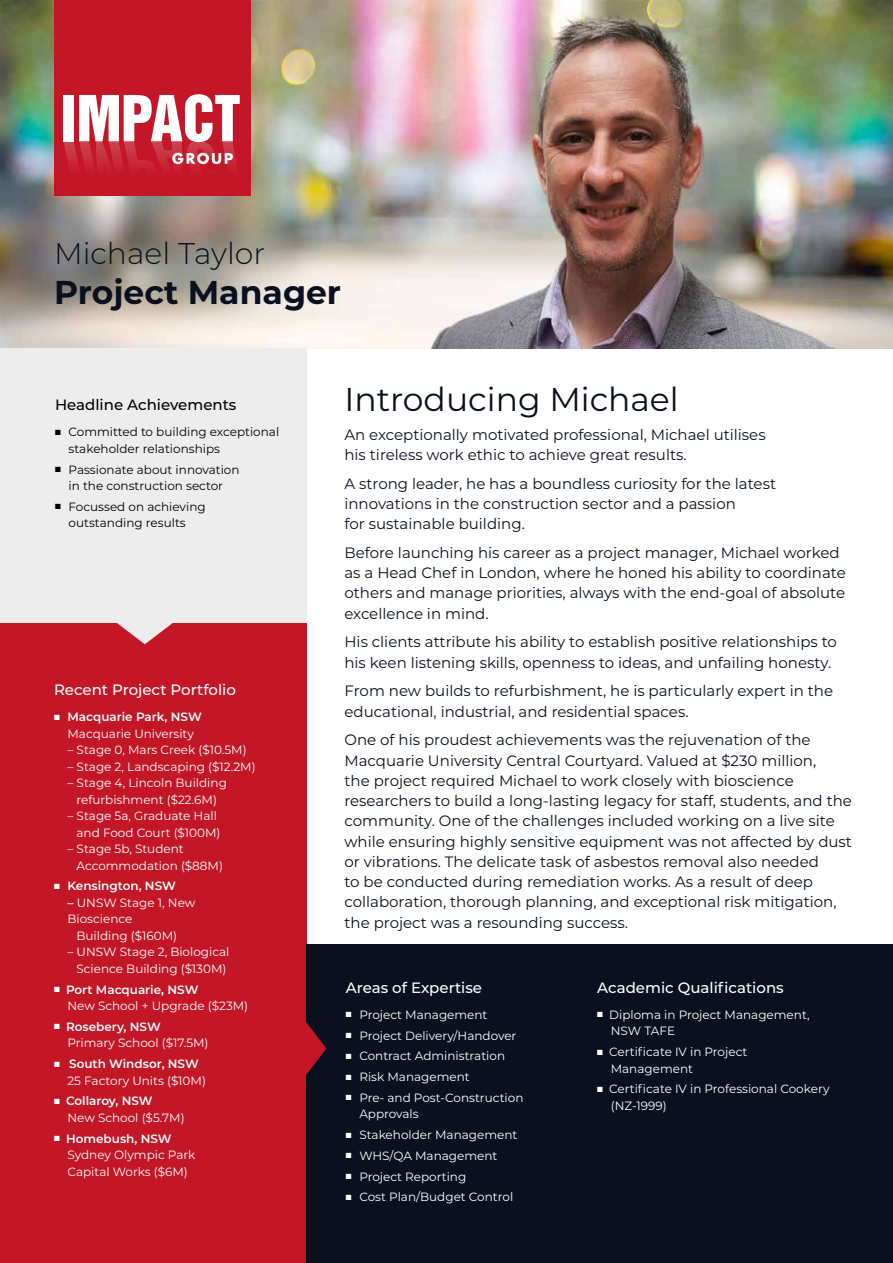
<style>
.page{position:relative;width:893px;height:1263px;background:#fff}
.page>*{position:absolute;margin:0;border:0;box-sizing:border-box;transform-origin:0 0}
.t1{font:33px "Montserrat";color:#0a101d}
.t2{font:700 33px "Montserrat";color:#0a101d}
.t3{font:300 30px "Montserrat";color:#0a101d}
.t4{font:15px/20.2px "Montserrat";color:#0a101d}
.t5{font:500 15px "Montserrat";color:#fff}
.t6{font:500 15px "Montserrat";color:#000}
.t7{font:12px/16.5px "Montserrat";color:#fff}
.t8{font:12px/16.5px "Montserrat";color:#000;text-align:center}
.t9{font:600 12px "Montserrat";color:#fff}
.s1{font-weight:600}
</style>
<div class="page">
<img style="left:0;top:0;width:893px;height:349px">
<div style="left:0;top:623px;width:306px;height:640px;background:#c31727"></div>
<div style="left:0;top:349px;width:306px;height:274px;background:#ededed"></div>
<div style="left:306px;top:944px;width:587px;height:319px;background:#0a101d"></div>
<svg style="left:117px;top:623px;width:56px;height:21px"></svg>
<svg style="left:306px;top:1022px;width:20px;height:53px"></svg>
<div style="left:54px;top:1px;width:194px;height:194px;background:#c31727"></div>
<svg style="left:63px;top:94px;width:177px;height:73px"></svg>
<h2 class="t3" style="left:54px;top:242px;width:213px">Michael Taylor</h2>
<h1 class="t2" style="left:54px;top:278px;width:289px">Project Manager</h1>
<p class="t6" style="left:55px;top:399px;width:183px">Headline Achievements</p>
<p class="t8" style="left:69px;top:424px;width:212px;text-align:left;text-indent:-13px">■ Committed to building exceptional stakeholder relationships</p>
<p class="t8" style="left:55px;top:461px;width:186px">■ Passionate about innovation in the construction sector</p>
<p class="t8" style="left:55px;top:499px;width:152px">■ Focussed on achieving outstanding results</p>
<p class="t5" style="left:54px;top:683px;width:183px">Recent Project Portfolio</p>
<p class="t7" style="left:54px;top:709px;width:149px;text-align:center">■ <span class="s1">Macquarie Park, NSW<br></span>Macquarie University</p>
<p class="t7" style="left:67px;top:742px;width:181px">– Stage 0, Mars Creek ($10.5M)</p>
<p class="t7" style="left:67px;top:758px;width:190px">– Stage 2, Landscaping ($12.2M)</p>
<p class="t7" style="left:67px;top:775px;width:161px;text-align:center">– Stage 4, Lincoln Building refurbishment ($22.6M)</p>
<p class="t7" style="left:76px;top:808px;width:146px;text-indent:-9px">– Stage 5a, Graduate Hall and Food Court ($100M)</p>
<p class="t7" style="left:76px;top:841px;width:148px;text-indent:-9px">– Stage 5b, Student<br>Accommodation ($88M)</p>
<p class="t9" style="left:54px;top:881px;width:123px">■ Kensington, NSW</p>
<p class="t7" style="left:67px;top:895px;width:129px"><span class="s1">–</span> UNSW Stage 1, New</p>
<p class="t7" style="left:67px;top:911px;width:66px">Bioscience</p>
<p class="t7" style="left:76px;top:928px;width:102px">Building ($160M)</p>
<p class="t7" style="left:67px;top:944px;width:163px;text-align:center">– UNSW Stage 2, Biological<br>Science Building ($130M)</p>
<p class="t7" style="left:67px;top:981px;width:182px;text-indent:-13px">■ <span class="s1">Port Macquarie, NSW<br></span>New School + Upgrade ($23M)</p>
<p class="t7" style="left:67px;top:1019px;width:143px;text-indent:-13px">■ <span class="s1">Rosebery, NSW<br></span>Primary School ($17.5M)</p>
<p class="t7" style="left:67px;top:1056px;width:140px;text-indent:-13px">■ <span class="s1">South Windsor, NSW<br></span>25 Factory Units ($10M)</p>
<p class="t7" style="left:67px;top:1093px;width:119px;text-indent:-13px">■ <span class="s1">Collaroy, NSW<br></span>New School ($5.7M)</p>
<p class="t7" style="left:67px;top:1130px;width:129px;text-indent:-13px">■ <span class="s1">Homebush, NSW<br></span>Sydney Olympic Park<br>Capital Works ($6M)</p>
<h1 class="t1" style="left:344px;top:383px;width:336px">Introducing Michael</h1>
<p class="t4" style="left:344px;top:425px;width:423px">An exceptionally motivated professional, Michael utilises his tireless work ethic to achieve great results.</p>
<p class="t4" style="left:344px;top:474px;width:433px">A strong leader, he has a boundless curiosity for the latest innovations in the construction sector and a passion<br>for sustainable building.</p>
<p class="t4" style="left:344px;top:543px;width:503px">Before launching his career as a project manager, Michael worked as a Head Chef in London, where he honed his ability to coordinate others and manage priorities, always with the end-goal of absolute excellence in mind.</p>
<p class="t4" style="left:344px;top:632px;width:494px">His clients attribute his ability to establish positive relationships to his keen listening skills, openness to ideas, and unfailing honesty.</p>
<p class="t4" style="left:344px;top:681px;width:490px">From new builds to refurbishment, he is particularly expert in the educational, industrial, and residential spaces.</p>
<p class="t4" style="left:344px;top:730px;width:509px">One of his proudest achievements was the rejuvenation of the Macquarie University Central Courtyard. Valued at $230 million,<br>the project required Michael to work closely with bioscience researchers to build a long-lasting legacy for staff, students, and the community. One of the challenges included working on a live site while ensuring highly sensitive equipment was not affected by dust or vibrations. The delicate task of asbestos removal also needed<br>to be conducted during remediation works. As a result of deep collaboration, thorough planning, and exceptional risk mitigation, the project was a resounding success.</p>
<p class="t5" style="left:346px;top:981px;width:138px">Areas of Expertise</p>
<p class="t7" style="left:346px;top:1007px;width:143px">■ Project Management</p>
<p class="t7" style="left:346px;top:1027px;width:172px">■ Project Delivery/Handover</p>
<p class="t7" style="left:346px;top:1048px;width:161px">■ Contract Administration</p>
<p class="t7" style="left:346px;top:1069px;width:125px">■ Risk Management</p>
<p class="t7" style="left:359px;top:1090px;width:166px;text-indent:-13px">■ Pre- and Post-Construction<br>Approvals</p>
<p class="t7" style="left:346px;top:1127px;width:173px">■ Stakeholder Management</p>
<p class="t7" style="left:346px;top:1148px;width:153px">■ WHS/QA Management</p>
<p class="t7" style="left:346px;top:1168px;width:122px">■ Project Reporting</p>
<p class="t7" style="left:346px;top:1189px;width:169px">■ Cost Plan/Budget Control</p>
<p class="t5" style="left:597px;top:981px;width:188px">Academic Qualifications</p>
<p class="t7" style="left:611px;top:1007px;width:200px;text-indent:-13px">■ Diploma in Project Management,<br>NSW TAFE</p>
<p class="t7" style="left:611px;top:1044px;width:138px;text-indent:-13px">■ Certificate IV in Project<br>Management</p>
<p class="t7" style="left:611px;top:1081px;width:220px;text-indent:-13px">■ Certificate IV in Professional Cookery (NZ-1999)</p>
</div>
